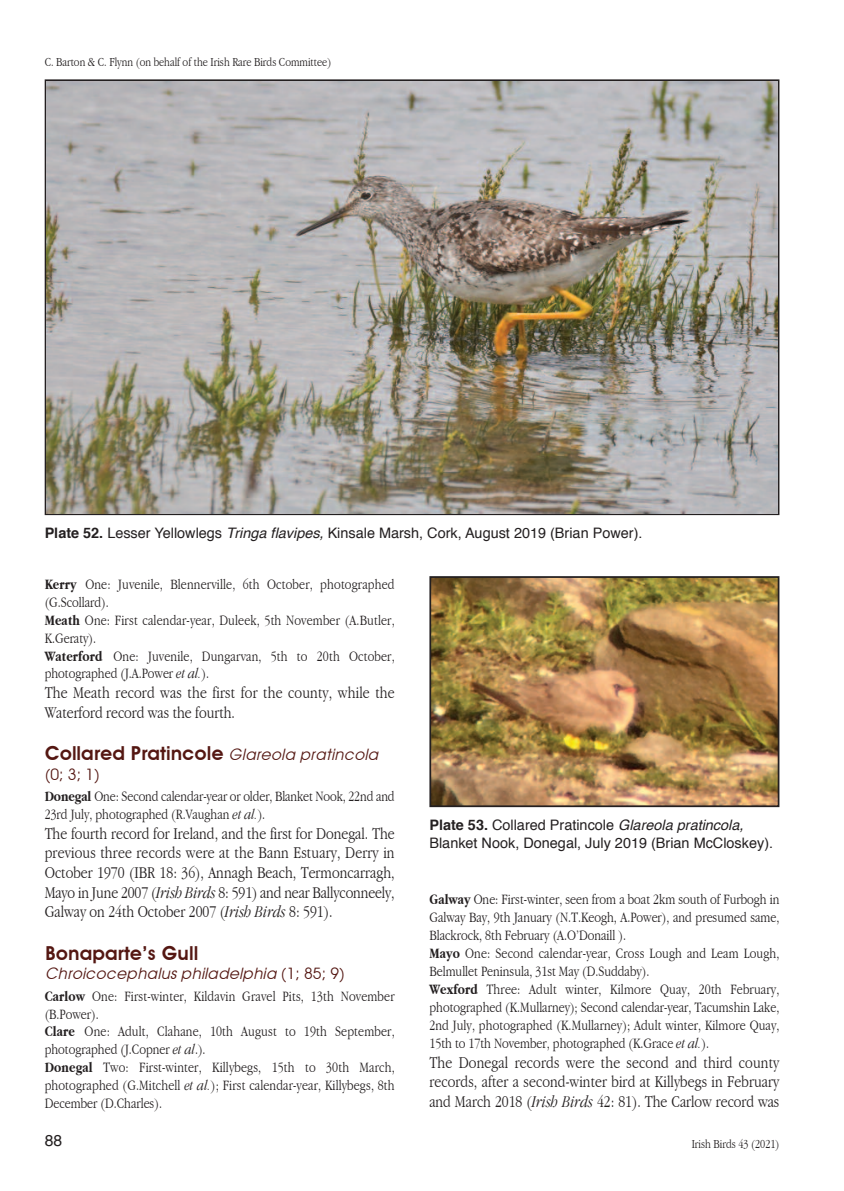
<style>
.page{position:relative;width:844px;height:1191px;background:#fff}
.page>*{position:absolute;margin:0;border:0;box-sizing:border-box;transform-origin:0 0}
.t1{font:600 19.25px "Avant Garde";color:#541712}
.t2{font:300 condensed 17.15px/19.6px "Garamond";color:#231f20;text-align:justify}
.t3{font:italic 15.75px "Avant Garde";color:#541712}
.t4{font:15.75px "Avant Garde";color:#541712}
.t5{font:15.75px "Helvetica";color:#231f20}
.t6{font:300 condensed 14.88px/18px "Garamond";letter-spacing:.005em;color:#231f20}
.t7{font:14.35px/17.8px "Helvetica";color:#231f20}
.t8{font:300 condensed 12.6px "Garamond";color:#231f20}
.s1{font-weight:700}
.s2{font-style:italic}
.s3{font-family:"Garamond Narrow";font-weight:400;font-style:italic;font-stretch:normal}
.s4{font-weight:400;font-style:italic;font-size:15.75px}
.s5{font-style:normal}
</style>
<div class="page">
<img style="left:46px;top:81px;width:731px;height:432px">
<img style="left:432px;top:579px;width:344px;height:225px">
<div style="left:429px;top:576px;width:350px;height:231px;border:2px solid #231f20"></div>
<p class="t8" style="left:45px;top:55px;width:288px">C. Barton &amp; C. Flynn (on behalf of the Irish Rare Birds Committee)</p>
<p class="t7" style="left:45px;top:525px;width:599px"><span class="s1">Plate 52.</span> Lesser Yellowlegs <span class="s2">Tringa flavipes,</span> Kinsale Marsh, Cork, August 2019 (Brian Power).</p>
<p class="t6" style="left:45px;top:575px;width:351px"><span class="s1">Kerry</span> One: Juvenile, Blennerville, 6th October, photographed (G.Scollard).<br><span class="s1">Meath</span> One: First calendar-year, Duleek, 5th November (A.Butler, K.Geraty).<br><span class="s1">Waterford</span> One: Juvenile, Dungarvan, 5th to 20th October, photographed (J.A.Power <span class="s3">et al.</span>).</p>
<p class="t2" style="left:45px;top:682px;width:351px">The Meath record was the first for the county, while the<br>Waterford record was the fourth.</p>
<p class="t1" style="left:45px;top:744px;width:338px">Collared Pratincole <span class="s4">Glareolapratincola</span></p>
<p class="t4" style="left:45px;top:766px;width:57px">(0; 3; 1)</p>
<p class="t6" style="left:45px;top:787px;width:351px"><span class="s1">Donegal</span> One: Second calendar-year or older, Blanket Nook, 22nd and<br>23rd July, photographed (R.Vaughan <span class="s3">et al.</span>).</p>
<p class="t2" style="left:45px;top:823px;width:351px">The fourth record for Ireland, and the first for Donegal. The previous three records were at the Bann Estuary, Derry in October 1970 (IBR 18: 36), Annagh Beach, Termoncarragh, Mayo in June 2007 (<span class="s3">Irish Birds</span> 8: 591) and near Ballyconneely, Galway on 24th October 2007 (<span class="s3">Irish Birds</span> 8: 591).</p>
<p class="t1" style="left:45px;top:943px;width:155px">Bonaparte’s Gull</p>
<p class="t3" style="left:45px;top:965px;width:302px">Chroicocephalus philadelphia <span class="s5">( 1 ; 8 5 ; 9 )</span></p>
<p class="t6" style="left:45px;top:986px;width:351px"><span class="s1">Carlow</span> One: First-winter, Kildavin Gravel Pits, 13th November (B.Power).<br><span class="s1">Clare</span> One: Adult, Clahane, 10th August to 19th September, photographed (J.Copner <span class="s3">et al</span>.).<br><span class="s1">Donegal</span> Two: First-winter, Killybegs, 15th to 30th March, photographed (G.Mitchell <span class="s3">et al.</span>); First calendar-year, Killybegs, 8th December (D.Charles).</p>
<p class="t5" style="left:45px;top:1133px;width:19px">88</p>
<p class="t7" style="left:429px;top:817px;width:345px"><span class="s1">Plate 53.</span> Collared Pratincole <span class="s2">Glareola pratincola,<br></span>Blanket Nook, Donegal, July 2019 (Brian McCloskey).</p>
<p class="t6" style="left:429px;top:890px;width:351px"><span class="s1">Galway</span> One: First-winter, seen from a boat 2km south of Furbogh in Galway Bay, 9th January (N.T.Keogh, A.Power), and presumed same, Blackrock, 8th February (A.O’Donaill ).<br><span class="s1">Mayo</span> One: Second calendar-year, Cross Lough and Leam Lough, Belmullet Peninsula, 31st May (D.Suddaby).<br><span class="s1">Wexford</span> Three: Adult winter, Kilmore Quay, 20th February, photographed (K.Mullarney); Second calendar-year, Tacumshin Lake, 2nd July, photographed (K.Mullarney); Adult winter, Kilmore Quay, 15th to 17th November, photographed (K.Grace <span class="s3">et al.</span>).</p>
<p class="t2" style="left:429px;top:1052px;width:351px">The Donegal records were the second and third county records, after a second-winter bird at Killybegs in February and March 2018 (<span class="s3">Irish Birds</span> 42: 81). The Carlow record was</p>
<p class="t8" style="left:691px;top:1136px;width:89px">Irish Birds 43 (2021)</p>
</div>
